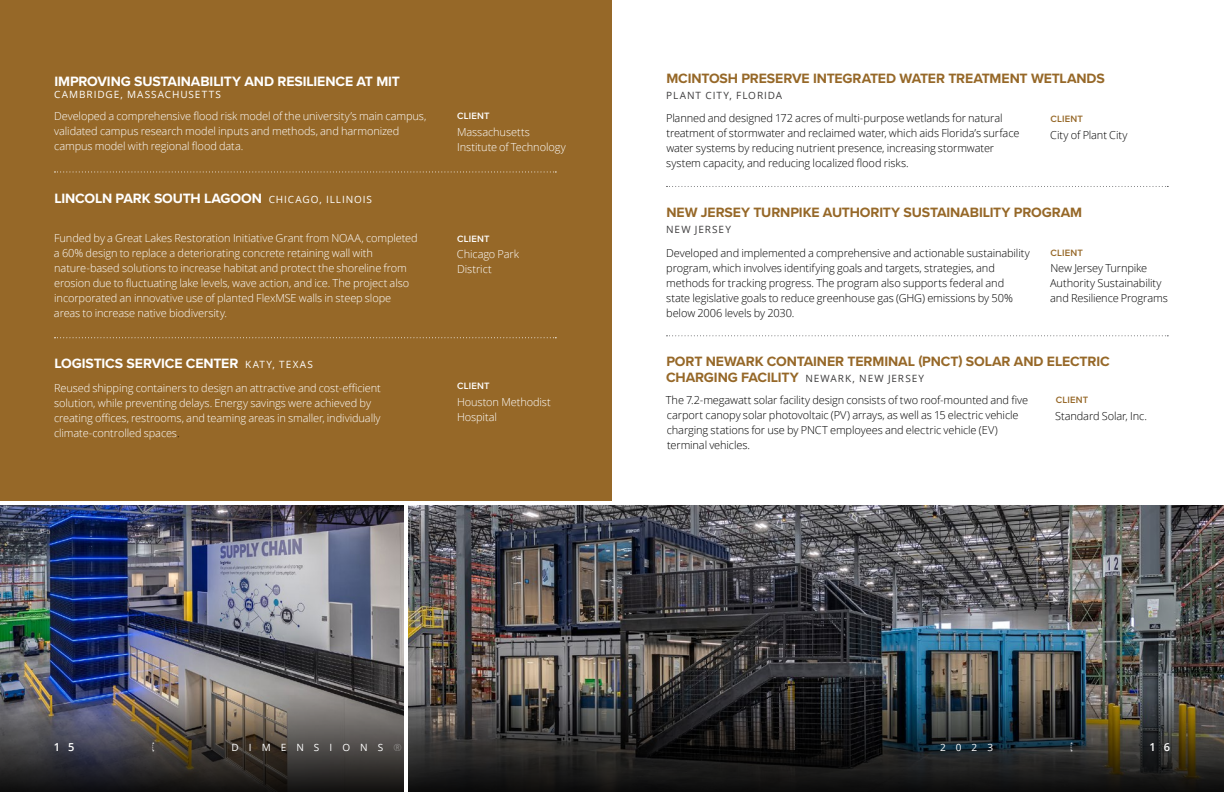
<style>
.page{position:relative;width:1224px;height:792px;background:#fff}
.page>*{position:absolute;margin:0;border:0;box-sizing:border-box;transform-origin:0 0}
.t1{font:700 14px/16px "Proxima Nova";letter-spacing:-.01em;color:#966828}
.t2{font:700 14px "Proxima Nova";letter-spacing:-.01em;color:#fff}
.t3{font:300 11px/15px "Open Sans";letter-spacing:-.01em;color:#000}
.t4{font:300 11px/15px "Open Sans";letter-spacing:-.01em;color:#fff}
.t5{font:600 11px "Open Sans";color:#fff}
.t6{font:10px "Open Sans";letter-spacing:.095em;color:#3d3c3d}
.t7{font:10px "Open Sans";letter-spacing:.095em;color:#fff}
.t8{font:10px "Open Sans";letter-spacing:1.005em;color:#fff}
.t9{font:10px "Open Sans";letter-spacing:.115em;color:#fff}
.t10{font:600 9.5px "Proxima Nova";letter-spacing:.025em;color:#fff}
.t11{font:600 9.5px "Proxima Nova";letter-spacing:.025em;color:#966828}
.s1{font-family:"Open Sans";font-weight:400;font-size:10px}
.s2{color:#000}
.s3{font-family:"Open Sans";font-weight:400;font-size:10px;color:#3d3c3d}
</style>
<div class="page">
<img style="left:408px;top:506px;width:816px;height:183px">
<img style="left:0;top:506px;width:404px;height:183px">
<div style="left:0;top:0;width:612px;height:501px;background:#966828"></div>
<img style="left:0;top:689px;width:404px;height:103px">
<svg style="left:408px;top:689px;width:816px;height:103px"></svg>
<svg style="left:54px;top:171px;width:502px;height:1px"></svg>
<svg style="left:54px;top:337px;width:502px;height:1px"></svg>
<svg style="left:667px;top:186px;width:501px;height:1px"></svg>
<svg style="left:667px;top:335px;width:501px;height:1px"></svg>
<svg style="left:152px;top:743px;width:2px;height:8px"></svg>
<p class="t2" style="left:54px;top:71px;width:347px">IMPROVING SUSTAINABILITY AND RESILIENCE AT MIT</p>
<p class="t7" style="left:54px;top:87px;width:168px">CAMBRIDGE, MASSACHUSETTS</p>
<p class="t4" style="left:54px;top:108px;width:374px">Developed a comprehensive flood risk model of the university’s main campus, validated campus research model inputs and methods, and harmonized campus model with regional flood data.</p>
<p class="t2" style="left:54px;top:188px;width:319px">LINCOLN PARK SOUTH LAGOON <span class="s1">CHICAGO, ILLINOIS</span></p>
<p class="t4" style="left:54px;top:230px;width:365px">Funded by a Great Lakes Restoration Initiative Grant from NOAA, completed a 60% design to replace a deteriorating concrete retaining wall with nature-based solutions to increase habitat and protect the shoreline from erosion due to fluctuating lake levels, wave action, and ice. The project also incorporated an innovative use of planted FlexMSE walls in steep slope areas to increase native biodiversity.</p>
<p class="t2" style="left:54px;top:353px;width:260px">LOGISTICS SERVICE CENTER <span class="s1">K AT Y, TEX AS</span></p>
<p class="t4" style="left:54px;top:380px;width:328px">Reused shipping containers to design an attractive and cost-efficient solution, while preventing delays. Energy savings were achieved by creating offices, restrooms, and teaming areas in smaller, individually climate-controlled spaces<span class="s2">.</span></p>
<p class="t10" style="left:457px;top:109px;width:34px">CLIENT</p>
<p class="t4" style="left:457px;top:124px;width:110px">Massachusetts<br>Institute of Technology</p>
<p class="t10" style="left:457px;top:232px;width:34px">CLIENT</p>
<p class="t4" style="left:457px;top:247px;width:64px">Chicago Park<br>District</p>
<p class="t10" style="left:457px;top:379px;width:34px">CLIENT</p>
<p class="t4" style="left:457px;top:394px;width:95px">Houston Methodist<br>Hospital</p>
<p class="t1" style="left:666px;top:70px;width:440px">MCINTOSH PRESERVE INTEGRATED WATER TREATMENT WETLANDS</p>
<p class="t6" style="left:666px;top:89px;width:118px">PLANT CITY, FLORIDA</p>
<p class="t3" style="left:666px;top:110px;width:355px">Planned and designed 172 acres of multi-purpose wetlands for natural treatment of stormwater and reclaimed water, which aids Florida’s surface water systems by reducing nutrient presence, increasing stormwater system capacity, and reducing localized flood risks.</p>
<p class="t11" style="left:1050px;top:112px;width:34px">CLIENT</p>
<p class="t3" style="left:1050px;top:127px;width:79px">City of Plant City</p>
<p class="t1" style="left:666px;top:204px;width:417px">NEW JERSEY TURNPIKE AUTHORITY SUSTAINABILITY PROGRAM</p>
<p class="t6" style="left:666px;top:222px;width:66px">NEW JERSEY</p>
<p class="t3" style="left:666px;top:245px;width:365px">Developed and implemented a comprehensive and actionable sustainability program, which involves identifying goals and targets, strategies, and methods for tracking progress. The program also supports federal and state legislative goals to reduce greenhouse gas (GHG) emissions by 50% below 2006 levels by 2030.</p>
<p class="t1" style="left:666px;top:353px;width:445px">PORT NEWARK CONTAINER TERMINAL (PNCT) SOLAR AND ELECTRIC<br>CHARGING FACILITY <span class="s3">NEWARK, NEW JERSEY</span></p>
<p class="t11" style="left:1056px;top:393px;width:34px">CLIENT</p>
<p class="t3" style="left:1055px;top:408px;width:93px">Standard Solar, Inc.</p>
<p class="t11" style="left:1050px;top:246px;width:34px">CLIENT</p>
<p class="t3" style="left:1050px;top:261px;width:119px">New Jersey Turnpike<br>Authority Sustainability and Resilience Programs</p>
<p class="t3" style="left:666px;top:393px;width:364px">The 7.2-megawatt solar facility design consists of two roof-mounted and five carport canopy solar photovoltaic (PV) arrays, as well as 15 electric vehicle charging stations for use by PNCT employees and electric vehicle (EV) terminal vehicles.</p>
<p class="t5" style="left:54px;top:740px;width:22px">1 5</p>
<p class="t8" style="left:232px;top:740px;width:172px">DIMENSIONS®</p>
<p class="t9" style="left:940px;top:740px;width:55px">2023</p>
<p class="t5" style="left:1150px;top:740px;width:22px">1 6</p>
</div>
